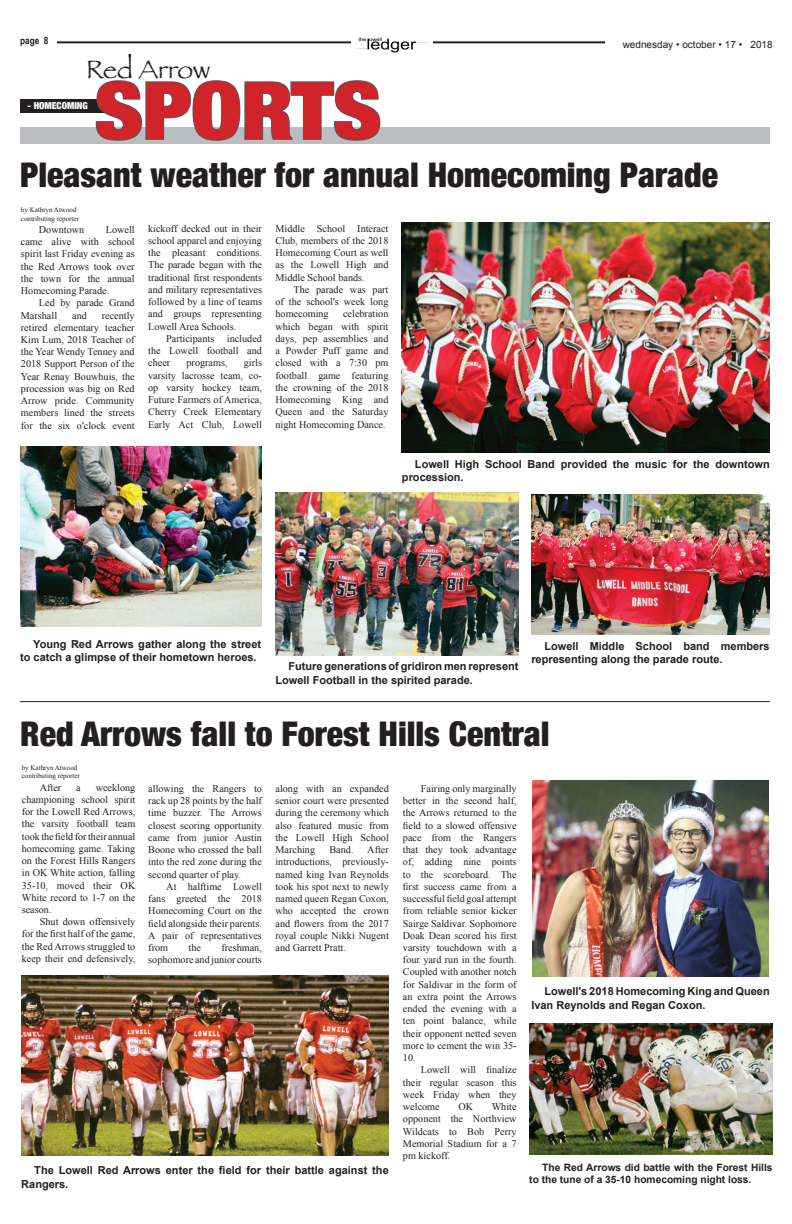
<style>
.page{position:relative;width:792px;height:1224px;background:#fff}
.page>*{position:absolute;margin:0;border:0;box-sizing:border-box;transform-origin:0 0}
.COLUMNS{font:900 condensed 79.2px "Helvetica Neue";color:#d1232a;scale:1.14 1}
.sports_headline{font:900 condensed 34px "Helvetica Neue";color:#231f20}
.COLUMNS-2{font:26.2px "Papyrus";color:#231f20}
.sports_cutline{font:700 11px/13.2px "Arial";color:#231f20}
.COLUMNS-3{font:10.2px/12.2px "Times New Roman";color:#231f20;text-align:justify}
.Captions{font:700 10.2px/12.2px "Arial";color:#231f20}
.t1{font:10px "Arial";color:#231f20}
.COLUMNS-4{font:700 10px "Arial Narrow";color:#231f20}
.sports_headline-2{font:900 condensed 9.6px "Helvetica Neue";color:#fff}
.BYLINE{font:7px "Times New Roman";color:#231f20}
</style>
<div class="page">
<img style="left:356px;top:37px;width:72px;height:16px">
<hr style="left:57px;top:41px;width:294px;height:2px;background:#231f20">
<hr style="left:433px;top:41px;width:172px;height:2px;background:#231f20">
<div style="left:20px;top:100px;width:86px;height:13px;background:#231f20"></div>
<div style="left:20px;top:127px;width:750px;height:17px;background:#bcbdc0"></div>
<svg style="left:95px;top:80px;width:286px;height:61px"></svg>
<img style="left:402px;top:222px;width:368px;height:230px">
<img style="left:531px;top:495px;width:239px;height:139px">
<img style="left:21px;top:447px;width:241px;height:180px">
<img style="left:275px;top:493px;width:244px;height:162px">
<hr style="left:20px;top:701px;width:750px;height:1px;background:#231f20">
<img style="left:532px;top:781px;width:237px;height:196px">
<img style="left:21px;top:975px;width:368px;height:180px">
<img style="left:529px;top:1023px;width:244px;height:131px">
<p class="COLUMNS-4" style="left:20px;top:33px;width:30px">page 8</p>
<p class="t1" style="left:623px;top:38px;width:152px">wednesday • october • 17 • 2018</p>
<p class="COLUMNS-2" style="left:86px;top:53px;width:126px">Red Arrow</p>
<p class="sports_headline-2" style="left:28px;top:98px;width:62px">- HOMECOMING</p>
<p class="COLUMNS" style="left:95px;top:46px;width:253px">SPORTS</p>
<p class="sports_headline" style="left:20px;top:147px;width:699px">Pleasant weather for annual Homecoming Parade</p>
<p class="COLUMNS-3" style="left:148px;top:222px;width:115px">kickoff decked out in their school apparel and enjoying the pleasant conditions.<br>The parade began with the traditional first respondents and military representatives followed by a line of teams and groups representing Lowell Area Schools.</p>
<p class="COLUMNS-3" style="left:148px;top:332px;width:115px;text-indent:18px">Participants included the Lowell football and cheer</p>
<p class="BYLINE" style="left:21px;top:205px;width:57px">by Kathryn Atwood</p>
<p class="BYLINE" style="left:21px;top:214px;width:60px">contributing reporter</p>
<p class="COLUMNS-3" style="left:39px;top:223px;width:47px">Downtown</p>
<p class="COLUMNS-3" style="left:275px;top:222px;width:114px">Middle School Interact Club, members of the 2018<br>Homecoming Court as well as the Lowell High and Middle School bands.</p>
<p class="COLUMNS-3" style="left:275px;top:283px;width:114px;text-indent:18px">The parade was part of the school's week long homecoming</p>
<p class="COLUMNS-3" style="left:21px;top:223px;width:115px;text-indent:85px">Lowell came alive with school spirit last Friday evening as the Red Arrows took over the town for the annual Homecoming Parade.</p>
<p class="COLUMNS-3" style="left:21px;top:297px;width:115px;text-indent:18px">Led by parade Grand<br>Marshall</p>
<p class="COLUMNS-3" style="left:275px;top:308px;width:114px;text-indent:68px">celebration which began with spirit days, pep assemblies and a Powder Puff game and closed with a 7:30 pm football game featuring the crowning of the 2018<br>Homecoming King and Queen and the Saturday night Homecoming Dance.</p>
<p class="COLUMNS-3" style="left:21px;top:309px;width:115px;text-indent:81px">recently retired elementary teacher Kim Lum, 2018 Teacher of the Year Wendy Tenney and 2018 Support Person of the Year Renay Bouwhuis, the procession was big on Red Arrow pride. Community members lined the streets for the six o'clock event</p>
<p class="COLUMNS-3" style="left:72px;top:309px;width:16px">and</p>
<p class="COLUMNS-3" style="left:148px;top:357px;width:115px;text-indent:96px">girls varsity lacrosse team, co&shy;op varsity hockey team, Future Farmers of America, Cherry Creek Elementary Early Act Club, Lowell</p>
<p class="COLUMNS-3" style="left:187px;top:357px;width:43px">programs,</p>
<p class="sports_cutline" style="left:402px;top:458px;width:369px;text-indent:13px">Lowell High School Band provided the music for the downtown procession.</p>
<p class="sports_cutline" style="left:20px;top:638px;width:243px;text-indent:13px">Young Red Arrows gather along the street to catch a glimpse of their hometown heroes.</p>
<p class="sports_cutline" style="left:275px;top:660px;width:245px;text-indent:13px">Future generations of gridiron men represent<br>Lowell Football in the spirited parade.</p>
<p class="sports_cutline" style="left:531px;top:640px;width:240px;text-indent:13px">Lowell Middle School band members representing along the parade route.</p>
<p class="sports_headline" style="left:20px;top:706px;width:531px">Red Arrows fall to Forest Hills Central</p>
<p class="BYLINE" style="left:22px;top:763px;width:57px">by Kathryn Atwood</p>
<p class="BYLINE" style="left:22px;top:771px;width:60px">contributing reporter</p>
<p class="COLUMNS-3" style="left:40px;top:781px;width:23px">After</p>
<p class="COLUMNS-3" style="left:76px;top:781px;width:6px">a</p>
<p class="COLUMNS-3" style="left:22px;top:781px;width:115px;text-indent:74px">weeklong championing school spirit for the Lowell Red Arrows, the varsity football team took the field for their annual homecoming game. Taking on the Forest Hills Rangers in OK White action, falling 35-10, moved their OK White record to 1-7 on the season.</p>
<p class="COLUMNS-3" style="left:22px;top:916px;width:115px;text-indent:18px">Shut down offensively for the first half of the game, the Red Arrows struggled to keep their end defensively,</p>
<p class="COLUMNS-3" style="left:148px;top:782px;width:115px">allowing the Rangers to rack up 28 points by the half time buzzer. The Arrows closest scoring opportunity came from junior Austin Boone who crossed the ball into the red zone during the second quarter of play.</p>
<p class="COLUMNS-3" style="left:148px;top:880px;width:115px;text-indent:18px">At halftime Lowell fans greeted the 2018<br>Homecoming Court on the field alongside their parents.<br>A pair of representatives from</p>
<p class="COLUMNS-3" style="left:148px;top:941px;width:115px;text-align:right">freshman,<br>sophomore and junior courts</p>
<p class="COLUMNS-3" style="left:189px;top:941px;width:14px">the</p>
<p class="COLUMNS-3" style="left:275px;top:782px;width:115px">along with an expanded senior court were presented during the ceremony which also featured music from the Lowell High School Marching</p>
<p class="COLUMNS-3" style="left:329px;top:843px;width:26px">Band.</p>
<p class="COLUMNS-3" style="left:275px;top:843px;width:115px;text-indent:92px">After introductions, previously&shy;named king Ivan Reynolds took his spot next to newly named queen Regan Coxon, who accepted the crown and flowers from the 2017 royal couple Nikki Nugent and Garrett Pratt.</p>
<p class="sports_cutline" style="left:21px;top:1164px;width:369px;text-indent:13px">The Lowell Red Arrows enter the field for their battle against the<br>Rangers.</p>
<p class="COLUMNS-3" style="left:403px;top:782px;width:115px;text-indent:18px">Fairing only marginally better in the second half, the Arrows returned to the field to a slowed offensive pace from the Rangers that they took advantage of, adding nine points to the scoreboard. The first success came from a successful field goal attempt from reliable senior kicker Sairge Saldivar. Sophomore Doak Dean scored his first varsity touchdown with a four yard run in the fourth.<br>Coupled with another notch for Saldivar in the form of an extra point the Arrows ended the evening with a ten point balance, while their opponent netted seven more to cement the win 35- 10.</p>
<p class="COLUMNS-3" style="left:403px;top:1064px;width:115px;text-indent:18px">Lowell will finalize their regular season this week Friday when they welcome</p>
<p class="COLUMNS-3" style="left:403px;top:1100px;width:115px;text-indent:89px">White opponent the Northview Wildcats to Bob Perry Memorial Stadium for a 7 pm kickoff.</p>
<p class="COLUMNS-3" style="left:458px;top:1100px;width:16px">OK</p>
<p class="sports_cutline" style="left:531px;top:985px;width:240px;text-indent:13px">Lowell's 2018 Homecoming King and Queen<br>Ivan Reynolds and Regan Coxon.</p>
<p class="Captions" style="left:529px;top:1161px;width:245px;text-indent:13px">The Red Arrows did battle with the Forest Hills to the tune of a 35-10 homecoming night loss.</p>
</div>
